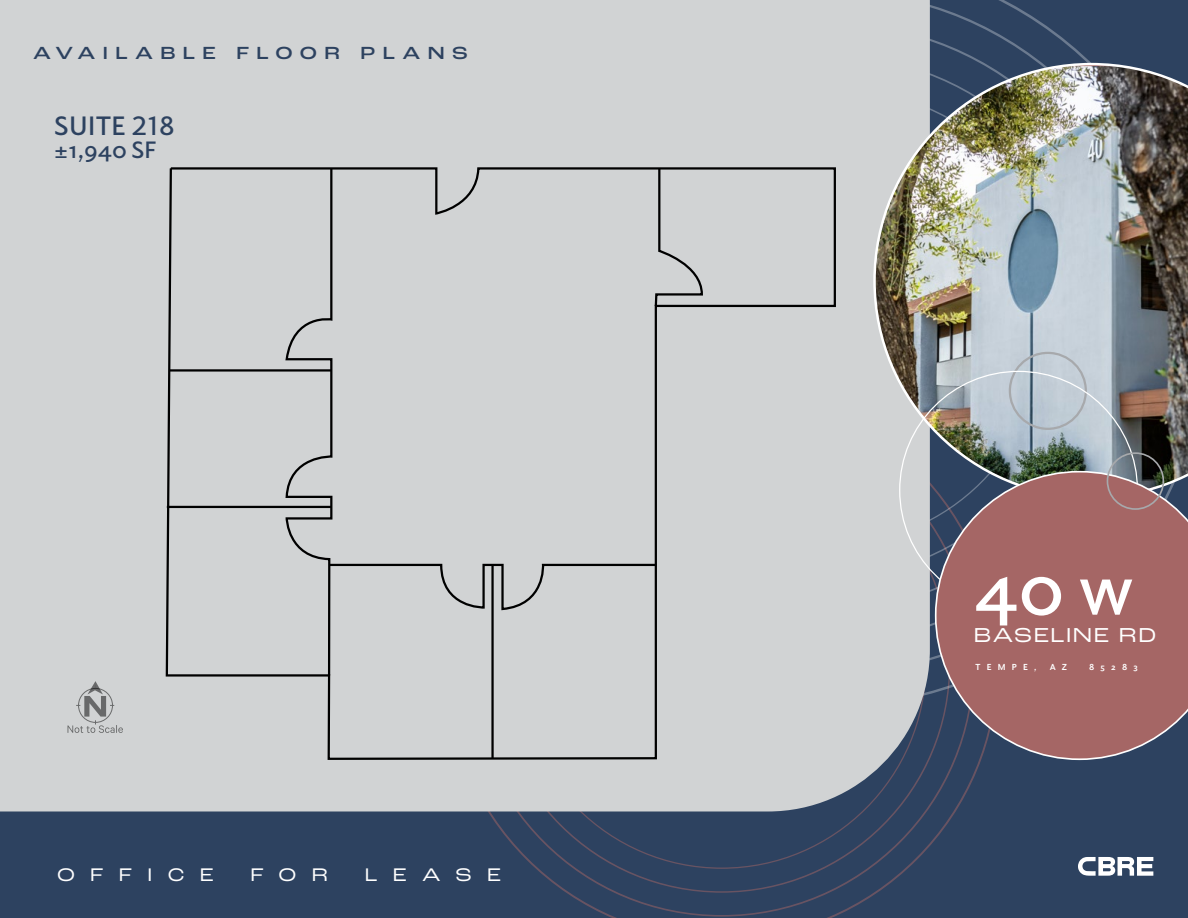
<style>
.page{position:relative;width:1188px;height:918px;background:#2d4260}
.page>*{position:absolute;margin:0;border:0;box-sizing:border-box;transform-origin:0 0}
.t1{font:600 75px "Elido";color:#fff}
.t2{font:600 27px "Elido";letter-spacing:.02em;color:#2d4260}
.t3{font:600 24px "Elido";color:#2d4260}
.t4{font:expanded 21.15px "Roc Grotesk";letter-spacing:.07em;color:#fff}
.t5{font:expanded 19.2px "Roc Grotesk";letter-spacing:.8em;color:#fff}
.t6{font:500 expanded 18.45px "Roc Grotesk";letter-spacing:.4em;color:#2d4260}
.t7{font:700 8.85px "Elido";letter-spacing:.7em;color:#fff}
</style>
<div class="page">
<svg style="left:493px;top:743px;width:457px;height:150px"></svg>
<svg style="left:517px;top:811px;width:409px;height:58px"></svg>
<div style="left:0;top:0;width:930px;height:811px;background:#d1d3d4"></div>
<img style="left:873px;top:63px;width:315px;height:436px">
<div style="left:1009px;top:352px;width:78px;height:78px;border:2px solid #a7a9ac;border-radius:50%"></div>
<svg style="left:935px;top:471px;width:253px;height:289px;background:#936366"></svg>
<div style="left:1107px;top:452px;width:57px;height:58px;border:2px solid #a7a9ac;border-radius:50%"></div>
<svg style="left:1078px;top:857px;width:75px;height:19px"></svg>
<svg style="left:68px;top:681px;width:55px;height:52px;background:#bbbdbd"></svg>
<div style="left:165px;top:166px;width:672px;height:595px;background:#d1d3d4"></div>
<hr style="left:491px;top:565px;width:3px;height:194px;background:#000">
<hr style="left:167px;top:506px;width:164px;height:2px;background:#000">
<hr style="left:169px;top:369px;width:162px;height:3px;background:#000">
<div style="left:284px;top:166px;width:420px;height:512px;background:#d1d3d4"></div>
<p class="t6" style="left:33px;top:42px;width:436px">AVAILABLE FLOOR PLANS</p>
<h2 class="t2" style="left:54px;top:108px;width:122px">SUITE 218</h2>
<h3 class="t3" style="left:54px;top:133px;width:104px">±1,940 SF</h3>
<p class="t5" style="left:57px;top:863px;width:158px">OFFICE</p>
<p class="t5" style="left:251px;top:863px;width:79px">FOR</p>
<p class="t5" style="left:365px;top:863px;width:138px">LEASE</p>
<h1 class="t1" style="left:974px;top:539px;width:161px">40 w</h1>
<p class="t4" style="left:974px;top:622px;width:184px">BASELINE RD</p>
<p class="t7" style="left:976px;top:661px;width:62px">TEMPE,</p>
<p class="t7" style="left:1050px;top:661px;width:19px">A Z</p>
<p class="t7" style="left:1089px;top:661px;width:50px">85283</p>
</div>
